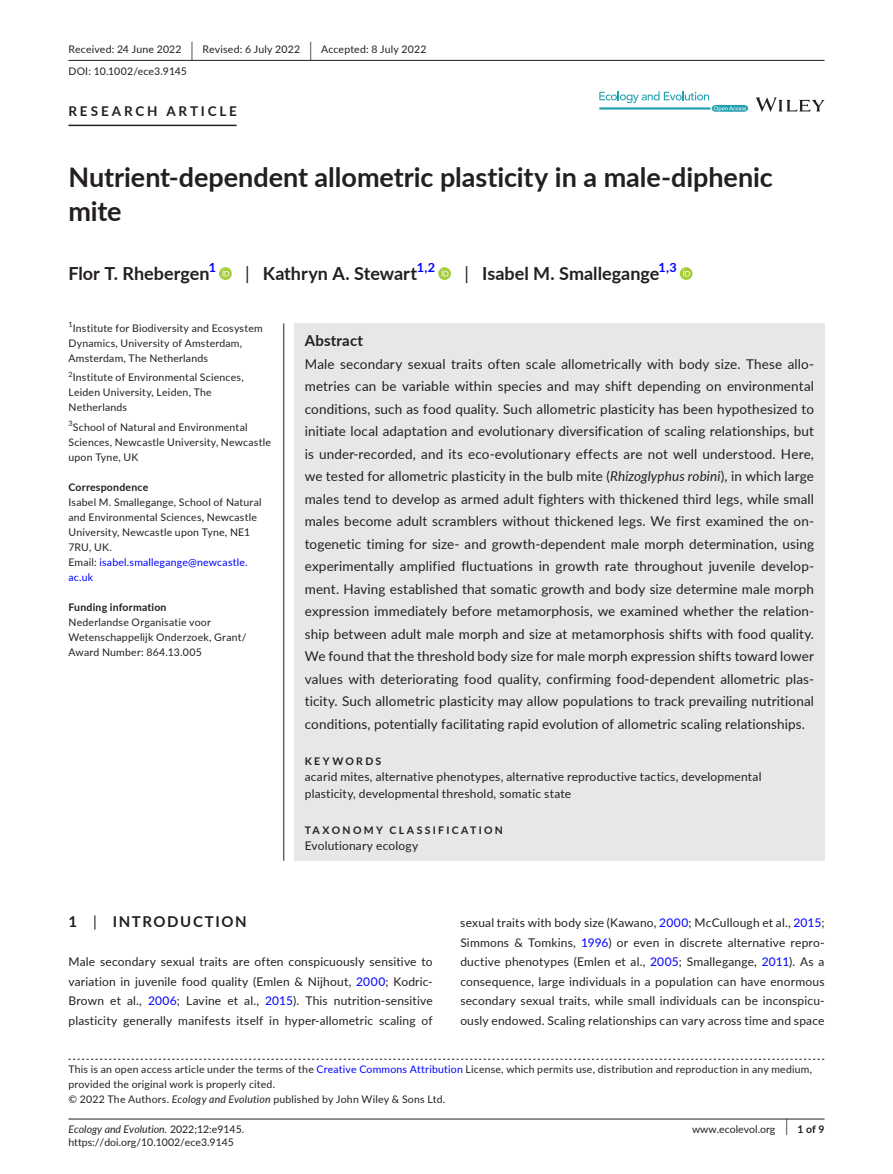
<style>
.page{position:relative;width:893px;height:1174px;background:#fff}
.page>*{position:absolute;margin:0;border:0;box-sizing:border-box;transform-origin:0 0}
.t1{font:700 27px/34.5px "Lato";color:#231f20}
.t2{font:700 18px "Lato";color:#231f20}
.t3{font:700 15px "Lato";letter-spacing:.1em;color:#231f20}
.t4{font:700 15px "Lato";letter-spacing:.015em;color:#231f20}
.t5{font:13.5px/22.5px "Lato";letter-spacing:.01em;color:#231f20;text-align:justify}
.t6{font:700 13.5px "Lato";letter-spacing:.21em;color:#231f20}
.t7{font:700 12.6px "Lato";color:#00f}
.t8{font:12px/19.5px "Lato";letter-spacing:.015em;color:#231f20;text-align:justify}
.t9{font:10.5px/15px "Lato";letter-spacing:.02em;color:#231f20}
.t10{font:10.5px "Lato";color:#231f20}
.t11{font:700 10.5px "Lato";letter-spacing:.025em;color:#231f20}
.t12{font:italic 10.5px "Lato";color:#231f20}
.t13{font:700 10.5px "Lato";letter-spacing:.22em;color:#231f20}
.t14{font:7.35px "Lato";color:#231f20}
.s1{font-size:19.65px}
.s2{font-weight:400}
.s3{color:#00f}
.s4{font-style:italic}
.s5{font-style:normal}
.s6{font-weight:400;font-size:17.4px}
</style>
<div class="page">
<hr style="left:68px;top:1118px;width:756px;height:1px;background:#231f20">
<svg style="left:756px;top:97px;width:68px;height:15px"></svg>
<svg style="left:599px;top:91px;width:149px;height:21px"></svg>
<hr style="left:68px;top:60px;width:756px;height:1px;background:#231f20">
<hr style="left:68px;top:125px;width:169px;height:1px;background:#231f20">
<svg style="left:219px;top:267px;width:13px;height:13px"></svg>
<svg style="left:222px;top:269px;width:7px;height:7px"></svg>
<svg style="left:438px;top:267px;width:13px;height:13px"></svg>
<svg style="left:442px;top:269px;width:7px;height:7px"></svg>
<svg style="left:680px;top:267px;width:12px;height:13px"></svg>
<svg style="left:683px;top:269px;width:7px;height:7px"></svg>
<svg style="left:68px;top:1058px;width:756px;height:1px"></svg>
<div style="left:294px;top:323px;width:530px;height:537px;background:#e6e7e9"></div>
<hr style="left:283px;top:323px;width:1px;height:537px;background:#231f20">
<p class="t9" style="left:68px;top:38px;width:360px;line-height:21.8px">Received: 24 June 2022 <span class="s1">|</span> Revised: 6 July 2022 <span class="s1">|</span> Accepted: 8 July 2022<br>DOI: 10.1002/ece3.9145</p>
<p class="t6" style="left:68px;top:101px;width:170px">RESEARCH ARTICLE</p>
<h1 class="t1" style="left:68px;top:159px;width:706px">Nutrient-dependent allometric plasticity in a male-diphenic mite</h1>
<h2 class="t2" style="left:68px;top:260px;width:143px">Flor T. Rhebergen</h2>
<p class="t7" style="left:209px;top:258px;width:9px">1</p>
<h2 class="t2" style="left:245px;top:260px;width:173px"><span class="s2">|</span> Kathryn A. Stewart</h2>
<p class="t7" style="left:417px;top:258px;width:20px">1,2</p>
<h2 class="t2" style="left:464px;top:260px;width:196px"><span class="s2">|</span> Isabel M. Smallegange</h2>
<p class="t7" style="left:659px;top:258px;width:20px">1,3</p>
<p class="t14" style="left:68px;top:319px;width:6px">1</p>
<p class="t9" style="left:68px;top:320px;width:196px;text-indent:4px">Institute for Biodiversity and Ecosystem<br>Dynamics, University of Amsterdam,<br>Amsterdam, The Netherlands</p>
<p class="t14" style="left:68px;top:369px;width:6px">2</p>
<p class="t9" style="left:68px;top:370px;width:177px;text-indent:4px">Institute of Environmental Sciences,<br>Leiden University, Leiden, The<br>Netherlands</p>
<p class="t9" style="left:68px;top:419px;width:204px"><sup>3</sup>School of Natural and Environmental<br>Sciences, Newcastle University, Newcastle upon Tyne, UK</p>
<p class="t11" style="left:68px;top:479px;width:81px">Correspondence</p>
<p class="t9" style="left:68px;top:494px;width:195px">Isabel M. Smallegange, School of Natural and Environmental Sciences, Newcastle<br>University, Newcastle upon Tyne, NE1<br>7RU, UK.<br>Email: <span class="s3">isabel.smallegange@newcastle. ac.uk</span></p>
<p class="t11" style="left:68px;top:599px;width:100px">Funding information</p>
<p class="t9" style="left:68px;top:614px;width:180px">Nederlandse Organisatie voor<br>Wetenschappelijk Onderzoek, Grant/<br>Award Number: 864.13.005</p>
<p class="t4" style="left:305px;top:329px;width:60px">Abstract</p>
<p class="t5" style="left:305px;top:352px;width:511px">Male secondary sexual traits often scale allometrically with body size. These allo&shy;metries can be variable within species and may shift depending on environmental conditions, such as food quality. Such allometric plasticity has been hypothesized to initiate local adaptation and evolutionary diversification of scaling relationships, but is under-recorded, and its eco-evolutionary effects are not well understood. Here, we tested for allometric plasticity in the bulb mite (<span class="s4">Rhizoglyphus robini</span>), in which large males tend to develop as armed adult fighters with thickened third legs, while small males become adult scramblers without thickened legs. We first examined the on&shy;togenetic timing for size- and growth-dependent male morph determination, using experimentally amplified fluctuations in growth rate throughout juvenile develop&shy;ment. Having established that somatic growth and body size determine male morph expression immediately before metamorphosis, we examined whether the relation&shy;ship between adult male morph and size at metamorphosis shifts with food quality.<br>We found that the threshold body size for male morph expression shifts toward lower values with deteriorating food quality, confirming food-dependent allometric plas&shy;ticity. Such allometric plasticity may allow populations to track prevailing nutritional conditions, potentially facilitating rapid evolution of allometric scaling relationships.</p>
<p class="t13" style="left:305px;top:753px;width:78px">KEYWORDS</p>
<p class="t8" style="left:305px;top:768px;width:458px;line-height:16.5px">acarid mites, alternative phenotypes, alternative reproductive tactics, developmental plasticity, developmental threshold, somatic state</p>
<p class="t13" style="left:305px;top:822px;width:200px">TAXONOMY CLASSIFICATION</p>
<p class="t8" style="left:305px;top:835px;width:115px">Evolutionary ecology</p>
<p class="t3" style="left:68px;top:911px;width:180px">1 <span class="s2">|</span> INTRODUCTION</p>
<p class="t8" style="left:68px;top:951px;width:366px">Male secondary sexual traits are often conspicuously sensitive to variation in juvenile food quality (Emlen &amp; Nijhout, <span class="s3">2000</span>; Kodric-Brown et al., <span class="s3">2006</span>; Lavine et al., <span class="s3">2015</span>). This nutrition-sensitive plasticity generally manifests itself in hyper-allometric scaling of</p>
<p class="t8" style="left:460px;top:912px;width:366px">sexual traits with body size (Kawano, <span class="s3">2000</span>; McCullough et al., <span class="s3">2015</span>; Simmons &amp; Tomkins, <span class="s3">1996</span>) or even in discrete alternative repro&shy;ductive phenotypes (Emlen et al., <span class="s3">2005</span>; Smallegange, <span class="s3">2011</span>). As a consequence, large individuals in a population can have enormous secondary sexual traits, while small individuals can be inconspicu&shy;ously endowed. Scaling relationships can vary across time and space</p>
<p class="t9" style="left:68px;top:1061px;width:745px">This is an open access article under the terms of the <span class="s3">Creative Commons Attribution</span> License, which permits use, distribution and reproduction in any medium, provided the original work is properly cited.<br>© 2022 The Authors. <span class="s4">Ecology and Evolution</span> published by John Wiley &amp; Sons Ltd.</p>
<p class="t12" style="left:68px;top:1121px;width:177px">Ecology and Evolution. <span class="s5">2022;12:e9145.</span></p>
<p class="t11" style="left:786px;top:1121px;width:40px"><span class="s6">|</span> 1 of 9</p>
<p class="t10" style="left:68px;top:1135px;width:167px">https://doi.org/10.1002/ece3.9145</p>
<p class="t10" style="left:692px;top:1121px;width:85px">www.ecolevol.org</p>
</div>
